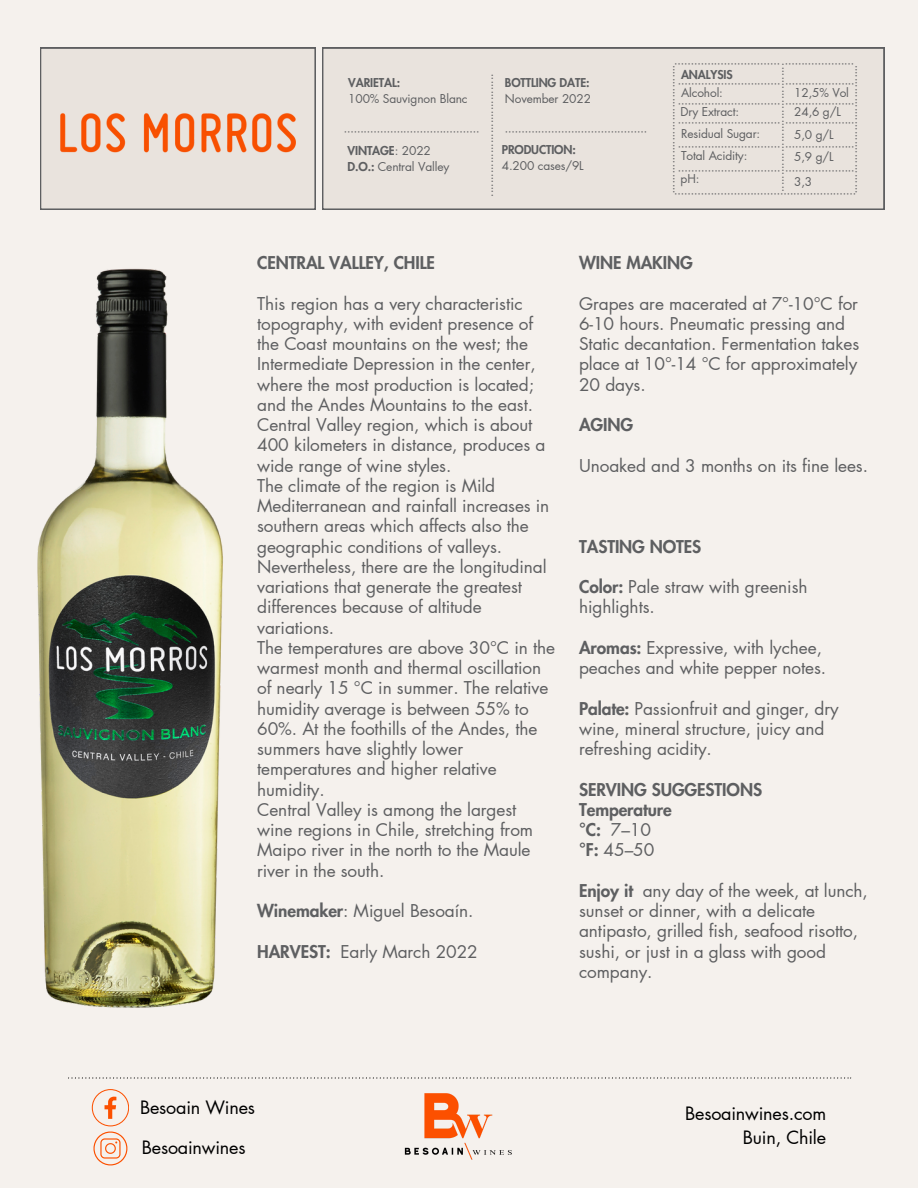
<style>
.page{position:relative;width:918px;height:1188px;background:#f5f1ed}
.page>*{position:absolute;margin:0;border:0;box-sizing:border-box;transform-origin:0 0}
.t1{font:18px/24.8px "Futura LT Pro";letter-spacing:-.01em;color:#000;text-align:right}
.t2{font:17.25px/20.2px "Futura LT Pro";letter-spacing:-.005em;color:#5e5f61}
.t3{font:800 17.25px/20.2px "Futura LT Pro";letter-spacing:-.005em;color:#5e5f61}
.t4{font:12px "Futura LT Pro";letter-spacing:-.01em;color:#5e5f61}
.t5{font:800 12px "Futura LT Pro";letter-spacing:-.01em;color:#5e5f61}
.t6{font:10.5px "IBM Plex Sans";color:#5e5f61}
.s1{font-weight:400}
.s2{font-weight:800}
</style>
<div class="page">
<svg style="left:68px;top:1077px;width:783px;height:2px"></svg>
<svg style="left:92px;top:1089px;width:37px;height:77px"></svg>
<div style="left:40px;top:48px;width:276px;height:162px;background:#e9e3dd"></div>
<img style="left:61px;top:108px;width:235px;height:50px">
<img style="left:404px;top:1093px;width:108px;height:67px">
<div style="left:322px;top:48px;width:562px;height:162px;background:#e9e3dd"></div>
<img style="left:37px;top:268px;width:186px;height:740px">
<p class="t5" style="left:348px;top:77px;width:53px">VARIETAL:</p>
<p class="t4" style="left:348px;top:93px;width:121px">100% Sauvignon Blanc</p>
<p class="t6" style="left:344px;top:124px;width:137px">·········································</p>
<p class="t5" style="left:348px;top:145px;width:85px">VINTAGE<span class="s1">: 2022</span></p>
<p class="t4" style="left:348px;top:161px;width:103px"><span class="s2">D.O.:</span> Central Valley</p>
<p class="t6" style="left:485px;top:197px;width:125px;rotate:-90deg">·····································</p>
<p class="t5" style="left:505px;top:77px;width:86px">BOTTLING DATE:</p>
<p class="t4" style="left:505px;top:93px;width:88px">November 2022</p>
<p class="t6" style="left:505px;top:124px;width:144px">···········································</p>
<p class="t5" style="left:502px;top:145px;width:75px">PRODUCTION:</p>
<p class="t4" style="left:502px;top:160px;width:83px">4.200 cases/9L</p>
<h1 class="t6" style="left:674px;top:57px;width:182px">································ ·····················</h1>
<h2 class="t6" style="left:775px;top:192px;width:131px;rotate:-90deg">·······································</h2>
<h2 class="t6" style="left:682px;top:65px;width:131px;rotate:90deg">·······································</h2>
<h1 class="t6" style="left:864px;top:65px;width:131px;rotate:90deg">·······································</h1>
<p class="t5" style="left:681px;top:69px;width:53px">ANALYSIS</p>
<p class="t4" style="left:681px;top:88px;width:43px">Alcohol:</p>
<p class="t4" style="left:681px;top:106px;width:60px">Dry Extract:</p>
<p class="t4" style="left:681px;top:128px;width:81px">Residual Sugar:</p>
<p class="t4" style="left:681px;top:150px;width:68px">Total Acidity:</p>
<p class="t4" style="left:681px;top:173px;width:20px">pH:</p>
<h2 class="t6" style="left:678px;top:76px;width:178px">······························· ·····················</h2>
<p class="t4" style="left:794px;top:88px;width:56px">12,5% Vol</p>
<h1 class="t4" style="left:794px;top:106px;width:48px">24,6 g/L</h1>
<h2 class="t4" style="left:794px;top:129px;width:41px">5,0 g/L</h2>
<h2 class="t4" style="left:794px;top:151px;width:41px">5,9 g/L</h2>
<h2 class="t4" style="left:794px;top:176px;width:20px">3,3</h2>
<h2 class="t6" style="left:678px;top:96px;width:178px">······························· ·····················</h2>
<h2 class="t6" style="left:678px;top:115px;width:178px">······························· ·····················</h2>
<h2 class="t6" style="left:678px;top:139px;width:178px">······························· ·····················</h2>
<p class="t6" style="left:678px;top:163px;width:178px">······························· ·····················</p>
<h1 class="t6" style="left:674px;top:186px;width:183px">·······················································</h1>
<p class="t3" style="left:257px;top:254px;width:179px">CENTRAL VALLEY, CHILE</p>
<h2 class="t2" style="left:257px;top:294px;width:299px">This region has a very characteristic topography, with evident presence of the Coast mountains on the west; the Intermediate Depression in the center, where the most production is located; and the Andes Mountains to the east.<br>Central Valley region, which is about 400 kilometers in distance, produces a wide range of wine styles.<br>The climate of the region is Mild Mediterranean and rainfall increases in southern areas which affects also the geographic conditions of valleys.<br>Nevertheless, there are the longitudinal variations that generate the greatest differences because of altitude variations.<br>The temperatures are above 30°C in the warmest month and thermal oscillation of nearly 15 °C in summer. The relative humidity average is between 55% to 60%. At the foothills of the Andes, the summers have slightly lower temperatures and higher relative humidity.<br>Central Valley is among the largest wine regions in Chile, stretching from Maipo river in the north to the Maule river in the south.</h2>
<p class="t2" style="left:257px;top:902px;width:218px"><span class="s2">Winemaker</span>: Miguel Besoaín.</p>
<h2 class="t2" style="left:257px;top:942px;width:222px"><span class="s2">HARVEST:</span> Early March 2022</h2>
<p class="t3" style="left:579px;top:254px;width:115px">WINE MAKING</p>
<p class="t2" style="left:579px;top:294px;width:282px">Grapes are macerated at 7°-10°C for<br>6-10 hours. Pneumatic pressing and<br>Static decantation. Fermentation takes place at 10°-14 °C for approximately<br>20 days.</p>
<p class="t3" style="left:579px;top:416px;width:56px">AGING</p>
<p class="t2" style="left:579px;top:456px;width:290px">Unoaked and 3 months on its fine lees.</p>
<p class="t3" style="left:579px;top:537px;width:124px">TASTING NOTES</p>
<p class="t2" style="left:579px;top:578px;width:230px"><span class="s2">Color:</span> Pale straw with greenish highlights.</p>
<p class="t2" style="left:579px;top:638px;width:249px"><span class="s2">Aromas:</span> Expressive, with lychee, peaches and white pepper notes.</p>
<p class="t2" style="left:579px;top:699px;width:261px"><span class="s2">Palate:</span> Passionfruit and ginger, dry wine, mineral structure, juicy and refreshing acidity.</p>
<h3 class="t3" style="left:579px;top:780px;width:184px">SERVING SUGGESTIONS<br>Temperature<br>°C: <span class="s1">7–10<br></span>°F: <span class="s1">45–50</span></h3>
<p class="t2" style="left:579px;top:881px;width:290px"><span class="s2">Enjoy it</span> any day of the week, at lunch, sunset or dinner, with a delicate antipasto, grilled fish, seafood risotto, sushi, or just in a glass with good company.</p>
<p class="t1" style="left:140px;top:1096px;width:117px">Besoain Wines</p>
<p class="t1" style="left:142px;top:1136px;width:105px">Besoainwines</p>
<p class="t1" style="left:685px;top:1101px;width:142px">Besoainwines.com<br>Buin, Chile</p>
</div>
